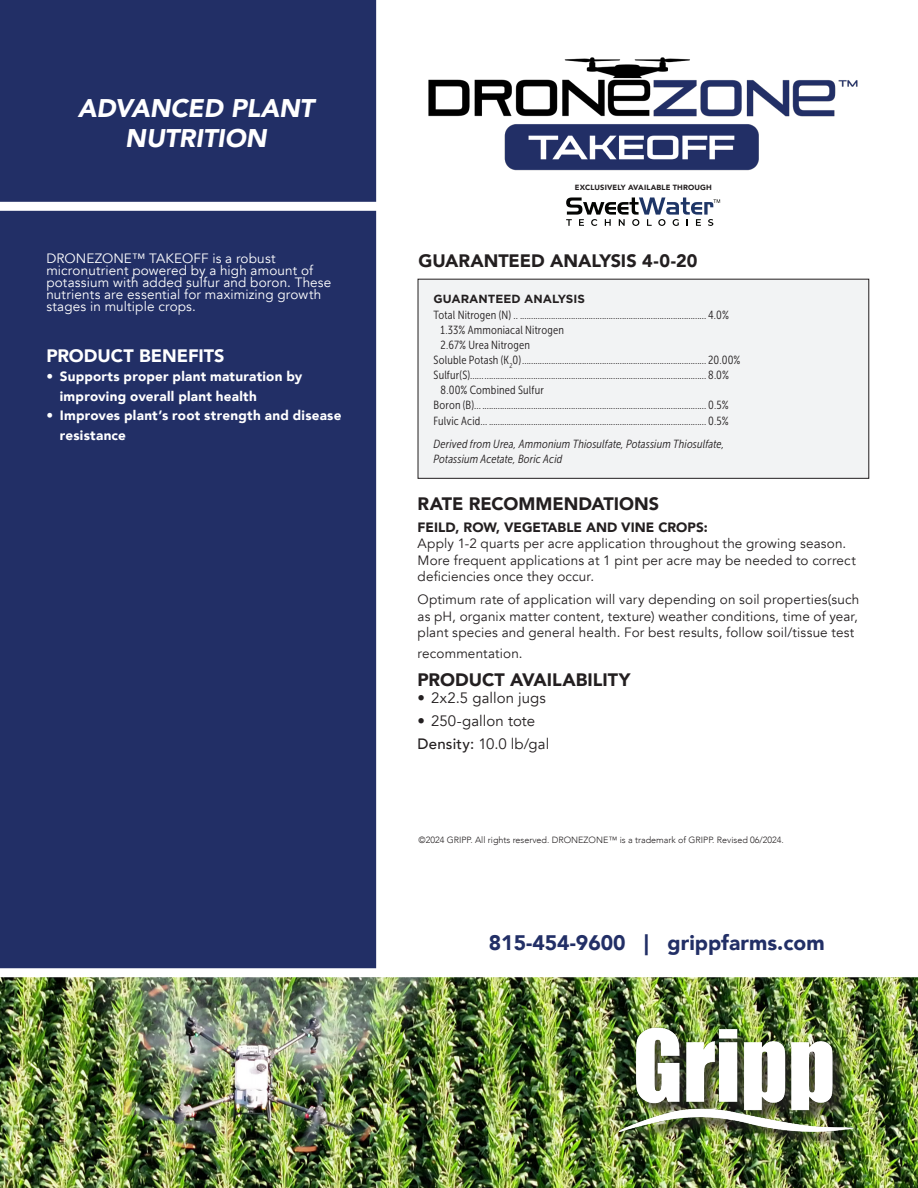
<style>
.page{position:relative;width:918px;height:1188px;background:#fff}
.page>*{position:absolute;margin:0;border:0;box-sizing:border-box;transform-origin:0 0}
.TS_H2{font:italic 900 25.5px/30.6px "Avenir";letter-spacing:-.01em;color:#fff;text-align:center}
.TS_S2{font:900 21px "Avenir";color:#222f66}
.TS_H2-2{font:900 18px "Avenir";color:#231f20}
.TS_H2-3{font:900 18px "Avenir";letter-spacing:-.005em;color:#fff}
.TS_Body{font:15px "Avenir";letter-spacing:.005em;color:#231f20}
.LB_Body_Copy{font:13.5px/16.5px "Avenir";letter-spacing:.01em;color:#231f20}
.LB_Body_Copy-2{font:13.5px/12px "Avenir";letter-spacing:.01em;color:#fff}
.t1{font:900 13.5px/19.5px "Avenir";letter-spacing:.015em;color:#fff}
.TS_S2-2{font:900 13.5px "Avenir";color:#231f20}
.LB_Anaylsis{font:11.85px "Museo Sans Cond 300";letter-spacing:.015em;color:#231f20}
.LB_Anaylsis-2{font:italic 11.85px/15.1px "Museo Sans Cond 300";letter-spacing:.01em;color:#231f20}
.LB_S1{font:700 11.85px "Gotham";color:#231f20}
.TS_Copyright_Disclaimer{font:300 9px "Avenir";color:#231f20}
.t2{font:900 7.5px "Avenir";letter-spacing:.02em;color:#231f20}
.s1{font-weight:500}
</style>
<div class="page">
<div style="left:0;top:0;width:376px;height:968px;background:#222f66"></div>
<img style="left:0;top:968px;width:918px;height:220px">
<div style="left:0;top:202px;width:394px;height:9px;background:#fff"></div>
<img style="left:428px;top:57px;width:430px;height:114px">
<div style="left:621px;top:1030px;width:247px;height:117px;background:#231f20;opacity:.75"></div>
<img style="left:615px;top:1016px;width:242px;height:128px">
<svg style="left:566px;top:197px;width:154px;height:29px"></svg>
<div style="left:418px;top:279px;width:451px;height:199px;background:#f2f3f4"></div>
<div style="left:418px;top:279px;width:451px;height:200px;border:1px solid #231f20"></div>
<p class="TS_H2" style="left:78px;top:92px;width:238px">ADVANCED PLANT<br>NUTRITION</p>
<p class="LB_Body_Copy-2" style="left:46px;top:252px;width:287px">DRONEZONE™ TAKEOFF is a robust micronutrient powered by a high amount of potassium with added sulfur and boron. These nutrients are essential for maximizing growth stages in multiple crops.</p>
<p class="TS_H2-3" style="left:46px;top:340px;width:180px">PRODUCT BENEFITS</p>
<p class="t1" style="left:60px;top:366px;width:244px;text-indent:-14px">• Supports proper plant maturation by improving overall plant health</p>
<p class="t1" style="left:60px;top:405px;width:283px;text-indent:-14px">• Improves plant’s root strength and disease resistance</p>
<p class="t2" style="left:575px;top:181px;width:139px">EXCLUSIVELY AVAILABLE THROUGH</p>
<p class="TS_H2-2" style="left:418px;top:245px;width:280px">GUARANTEED ANALYSIS 4-0-20</p>
<p class="LB_S1" style="left:434px;top:292px;width:153px">GUARANTEED ANALYSIS</p>
<p class="LB_Anaylsis" style="left:434px;top:308px;width:297px">Total Nitrogen (N) .. .................................................................................... 4.0%</p>
<p class="LB_Anaylsis" style="left:441px;top:323px;width:125px">1.33% Ammoniacal Nitrogen</p>
<p class="LB_Anaylsis" style="left:441px;top:338px;width:91px">2.67% Urea Nitrogen</p>
<p class="LB_Anaylsis" style="left:434px;top:354px;width:308px">Soluble Potash (K<sub>2</sub>0)................................................................................... 20.00%</p>
<p class="LB_Anaylsis" style="left:434px;top:369px;width:297px">Sulfur(S).......................................................................................................... 8.0%</p>
<p class="LB_Anaylsis" style="left:441px;top:384px;width:105px">8.00% Combined Sulfur</p>
<p class="LB_Anaylsis" style="left:434px;top:399px;width:297px">Boron (B)... ..................................................................................................... 0.5%</p>
<p class="LB_Anaylsis" style="left:434px;top:414px;width:297px">Fulvic Acid... .................................................................................................. 0.5%</p>
<p class="LB_Anaylsis-2" style="left:434px;top:436px;width:292px">Derived from Urea, Ammonium Thiosulfate, Potassium Thiosulfate,<br>Potassium Acetate, Boric Acid</p>
<p class="TS_H2-2" style="left:418px;top:489px;width:243px">RATE RECOMMENDATIONS</p>
<p class="TS_S2-2" style="left:418px;top:515px;width:292px">FEILD, ROW, VEGETABLE AND VINE CROPS:</p>
<p class="LB_Body_Copy" style="left:418px;top:536px;width:440px">Apply 1-2 quarts per acre application throughout the growing season.<br>More frequent applications at 1 pint per acre may be needed to correct deficiencies once they occur.</p>
<p class="LB_Body_Copy" style="left:418px;top:592px;width:443px;text-align:justify">Optimum rate of application will vary depending on soil properties(such as pH, organix matter content, texture) weather conditions, time of year, plant species and general health. For best results, follow soil/tissue test</p>
<p class="LB_Body_Copy" style="left:418px;top:646px;width:107px">recommentation.</p>
<p class="TS_H2-2" style="left:418px;top:665px;width:214px">PRODUCT AVAILABILITY</p>
<p class="TS_Body" style="left:418px;top:689px;width:130px">• 2x2.5 gallon jugs</p>
<p class="TS_Body" style="left:418px;top:712px;width:119px">• 250-gallon tote</p>
<p class="TS_Body" style="left:418px;top:735px;width:133px"><span class="s1">Density:</span> 10.0 lb/gal</p>
<p class="TS_Copyright_Disclaimer" style="left:418px;top:835px;width:367px">©2024 GRIPP. All rights reserved. DRONEZONE™ is a trademark of GRIPP. Revised 06/2024.</p>
<p class="TS_S2" style="left:489px;top:925px;width:337px">815-454-9600 | grippfarms.com</p>
</div>
